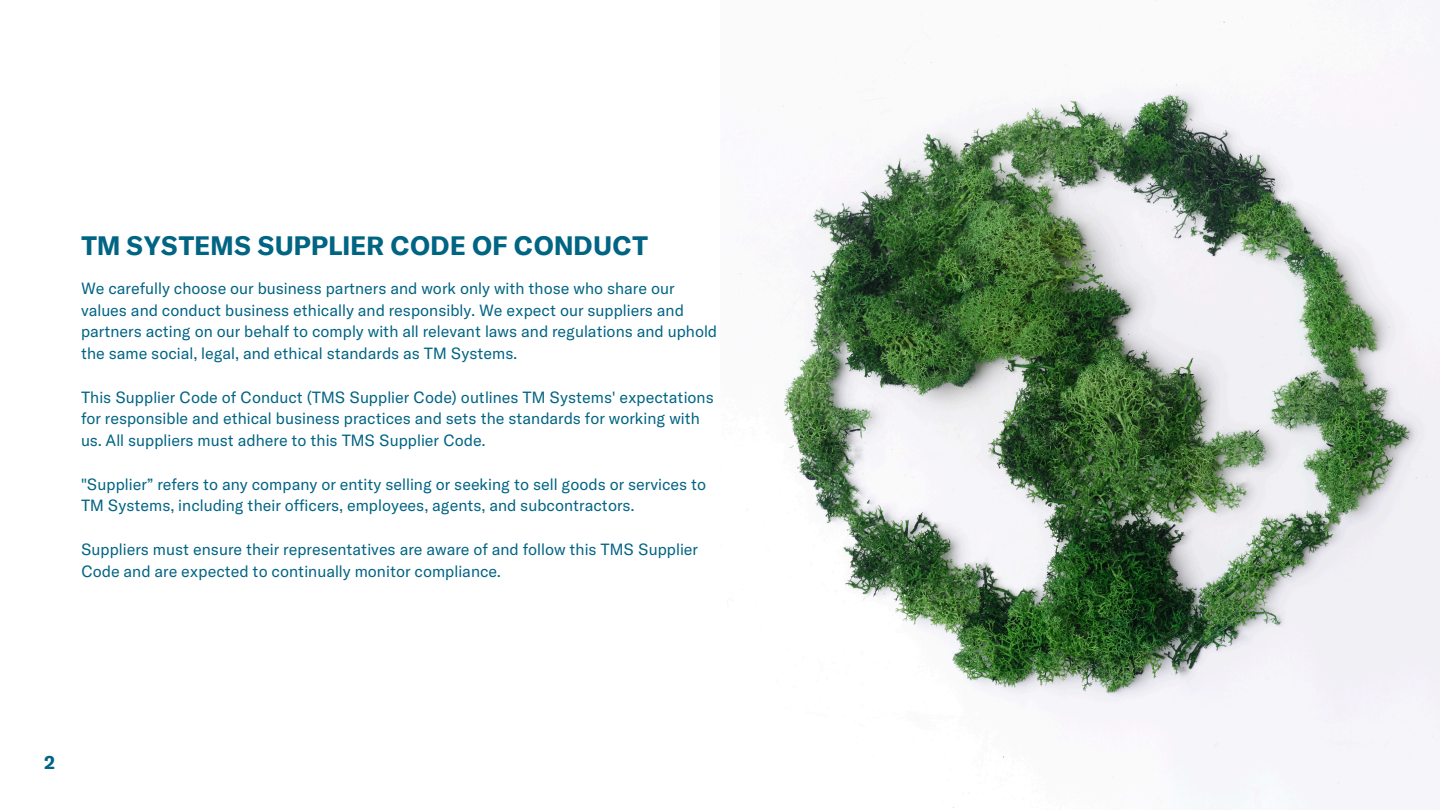
<style>
.page{position:relative;width:1440px;height:810px;background:#fff}
.page>*{position:absolute;margin:0;border:0;box-sizing:border-box;transform-origin:0 0}
.t1{font:700 26px "GT America";color:#006483}
.t2{font:700 18px "GT America";color:#006483}
.t3{font:16px/21.8px "GT America";color:#006483}
</style>
<div class="page">
<img style="left:738px;top:0;width:702px;height:810px">
<h1 class="t1" style="left:81px;top:229px;width:569px">TM SYSTEMS SUPPLIER CODE OF CONDUCT</h1>
<p class="t3" style="left:81px;top:277px;width:638px">We carefully choose our business partners and work only with those who share our values and conduct business ethically and responsibly. We expect our suppliers and partners acting on our behalf to comply with all relevant laws and regulations and uphold the same social, legal, and ethical standards as TM Systems.</p>
<p class="t3" style="left:81px;top:386px;width:634px">This Supplier Code of Conduct (TMS Supplier Code) outlines TM Systems' expectations for responsible and ethical business practices and sets the standards for working with us. All suppliers must adhere to this TMS Supplier Code.</p>
<p class="t3" style="left:81px;top:473px;width:627px">"Supplier” refers to any company or entity selling or seeking to sell goods or services to<br>TM Systems, including their officers, employees, agents, and subcontractors.</p>
<p class="t3" style="left:81px;top:538px;width:619px">Suppliers must ensure their representatives are aware of and follow this TMS Supplier<br>Code and are expected to continually monitor compliance.</p>
<p class="t2" style="left:44px;top:751px;width:13px">2</p>
</div>
